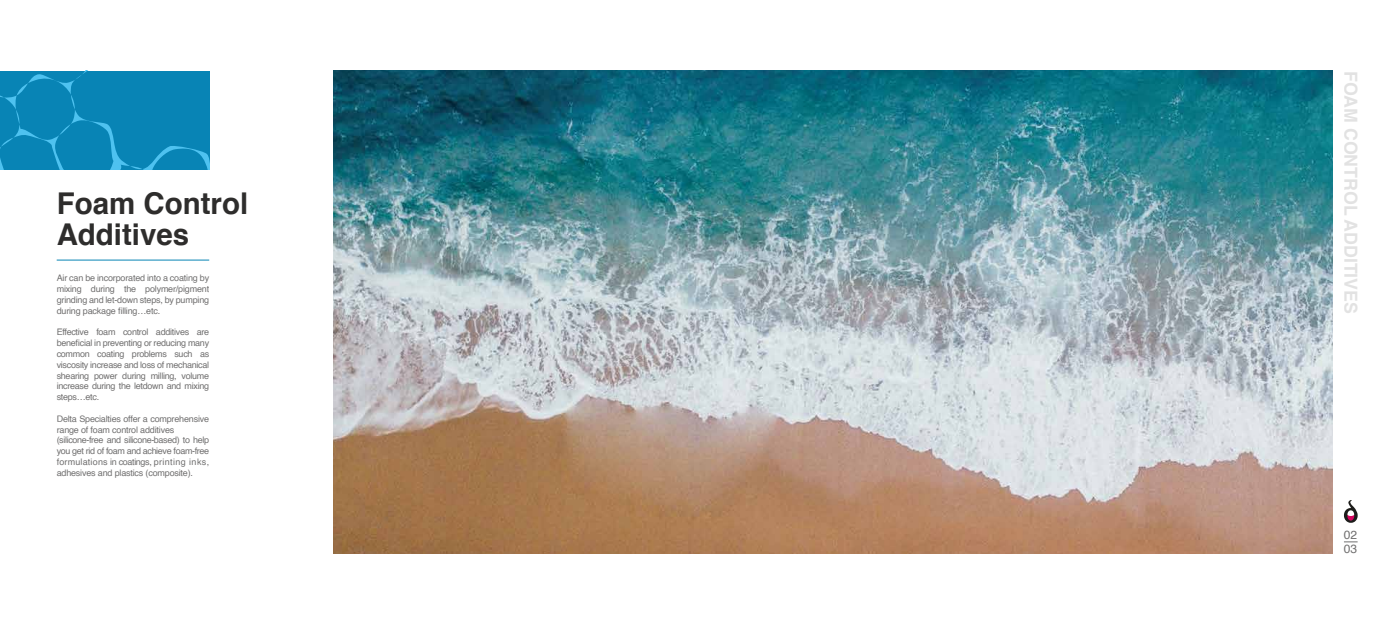
<style>
.page{position:relative;width:1389px;height:624px;background:#fff}
.page>*{position:absolute;margin:0;border:0;box-sizing:border-box;transform-origin:0 0}
.t1{font:700 30px/30.8px "Helvetica";color:#2e2d2c}
.t2{font:700 18px "Helvetica";color:#c6c6c6}
.t3{font:12px/14.4px "Helvetica";color:#706f6f}
.t4{font:9px/10.8px "Helvetica";letter-spacing:-.02em;color:#706f6f;text-align:justify}
</style>
<div class="page">
<hr style="left:57px;top:259px;width:152px;height:1px;background:#0884b5">
<svg style="left:0;top:71px;width:209px;height:98px;background:#0b87b8"></svg>
<img style="left:333px;top:71px;width:999px;height:482px">
<svg style="left:1344px;top:541px;width:14px;height:1px"></svg>
<svg style="left:1344px;top:500px;width:14px;height:23px"></svg>
<h1 class="t1" style="left:57px;top:189px;width:193px">Foam Control<br>Additives</h1>
<p class="t4" style="left:57px;top:273px;width:154px">Air can be incorporated into a coating by mixing during the polymer/pigment grinding and let-down steps, by pumping during package filling…etc.</p>
<p class="t4" style="left:57px;top:327px;width:154px">Effective foam control additives are beneficial in preventing or reducing many common coating problems such as viscosity increase and loss of mechanical shearing power during milling, volume increase during the letdown and mixing steps…etc.</p>
<p class="t4" style="left:57px;top:413px;width:154px;text-align:left">Delta Specialties offer a comprehensive range of foam control additives (silicone-free and silicone-based) to help you get rid of foam and achieve foam-free formulations in coatings, printing inks, adhesives and plastics (composite).</p>
<h2 class="t2" style="left:1365px;top:71px;width:244px;rotate:90deg">FOAM CONTROL ADDITIVES</h2>
<h3 class="t3" style="left:1344px;top:527px;width:15px">02<br>03</h3>
</div>
